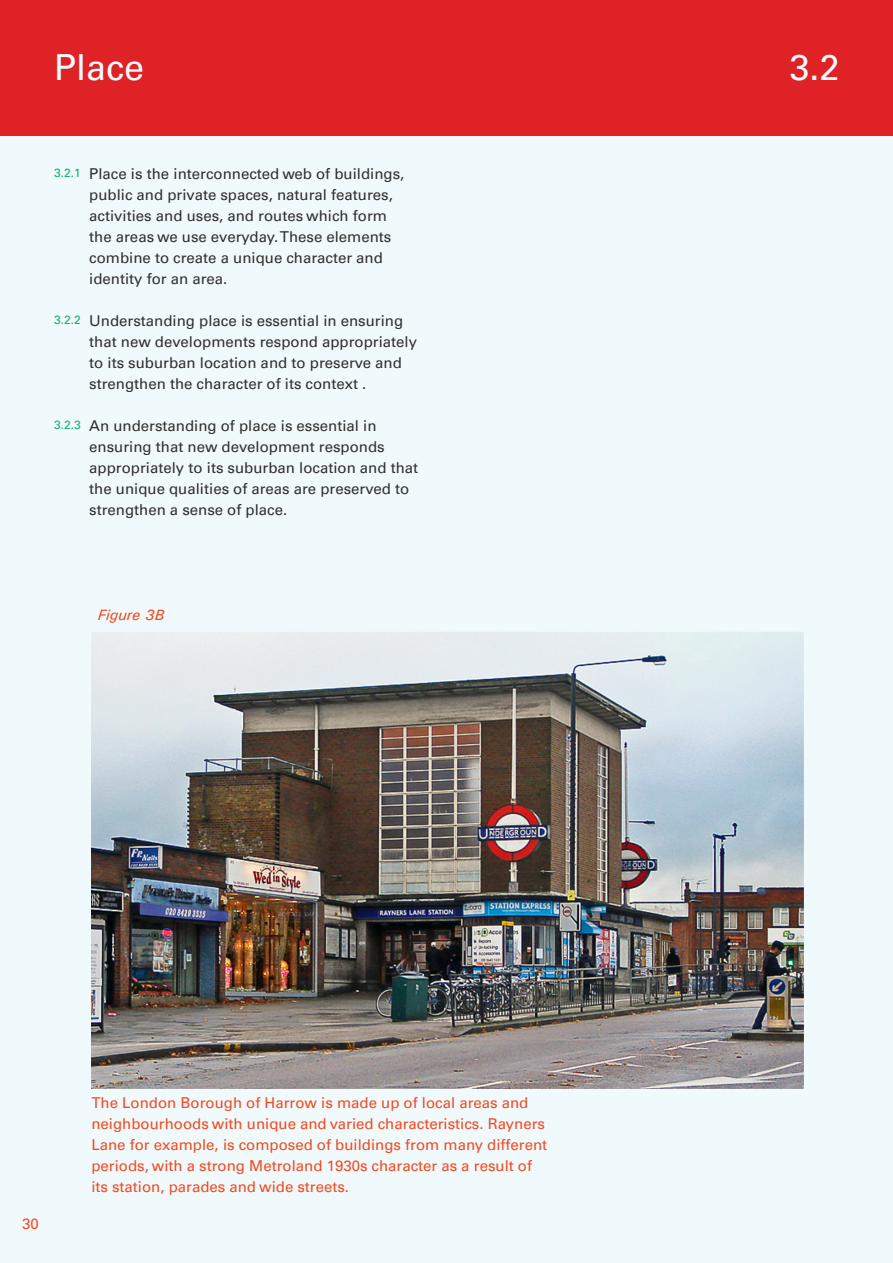
<style>
.page{position:relative;width:893px;height:1263px;background:#fff}
.page>*{position:absolute;margin:0;border:0;box-sizing:border-box;transform-origin:0 0}
.Section_Heading{font:36px "Univers";color:#f0f9fb}
.Guidance_Paragraphs{font:15px/21px "Univers";color:#312f30}
.Annotation_Text{font:15px/21px "Univers";color:#f04b22}
.Figure{font:italic 15px "Univers";color:#f04b22}
.Clauses{font:12px "Univers";color:#0fb068}
</style>
<div class="page">
<div style="left:0;top:0;width:892px;height:1263px;background:#f0f9fb"></div>
<div style="left:0;top:0;width:892px;height:135px;background:#de2226"></div>
<img style="left:91px;top:632px;width:713px;height:456px">
<p class="Section_Heading" style="left:54px;top:46px;width:92px">Place</p>
<p class="Clauses" style="left:54px;top:165px;width:28px">3.2.1</p>
<p class="Clauses" style="left:54px;top:312px;width:28px">3.2.2</p>
<p class="Clauses" style="left:54px;top:417px;width:28px">3.2.3</p>
<p class="Guidance_Paragraphs" style="left:89px;top:163px;width:317px">Place is the interconnected web of buildings, public and private spaces, natural features, activities and uses, and routes which form the areas we use everyday. These elements combine to create a unique character and identity for an area.</p>
<p class="Guidance_Paragraphs" style="left:89px;top:310px;width:329px">Understanding place is essential in ensuring that new developments respond appropriately to its suburban location and to preserve and strengthen the character of its context .</p>
<p class="Guidance_Paragraphs" style="left:89px;top:415px;width:330px">An understanding of place is essential in ensuring that new development responds appropriately to its suburban location and that the unique qualities of areas are preserved to strengthen a sense of place.</p>
<p class="Figure" style="left:98px;top:605px;width:68px">Figure 3B</p>
<p class="Annotation_Text" style="left:22px;top:1213px;width:18px">30</p>
<p class="Annotation_Text" style="left:91px;top:1092px;width:457px">The London Borough of Harrow is made up of local areas and neighbourhoods with unique and varied characteristics. Rayners Lane for example, is composed of buildings from many different periods, with a strong Metroland 1930s character as a result of its station, parades and wide streets.</p>
<p class="Section_Heading" style="left:789px;top:46px;width:52px">3.2</p>
</div>
